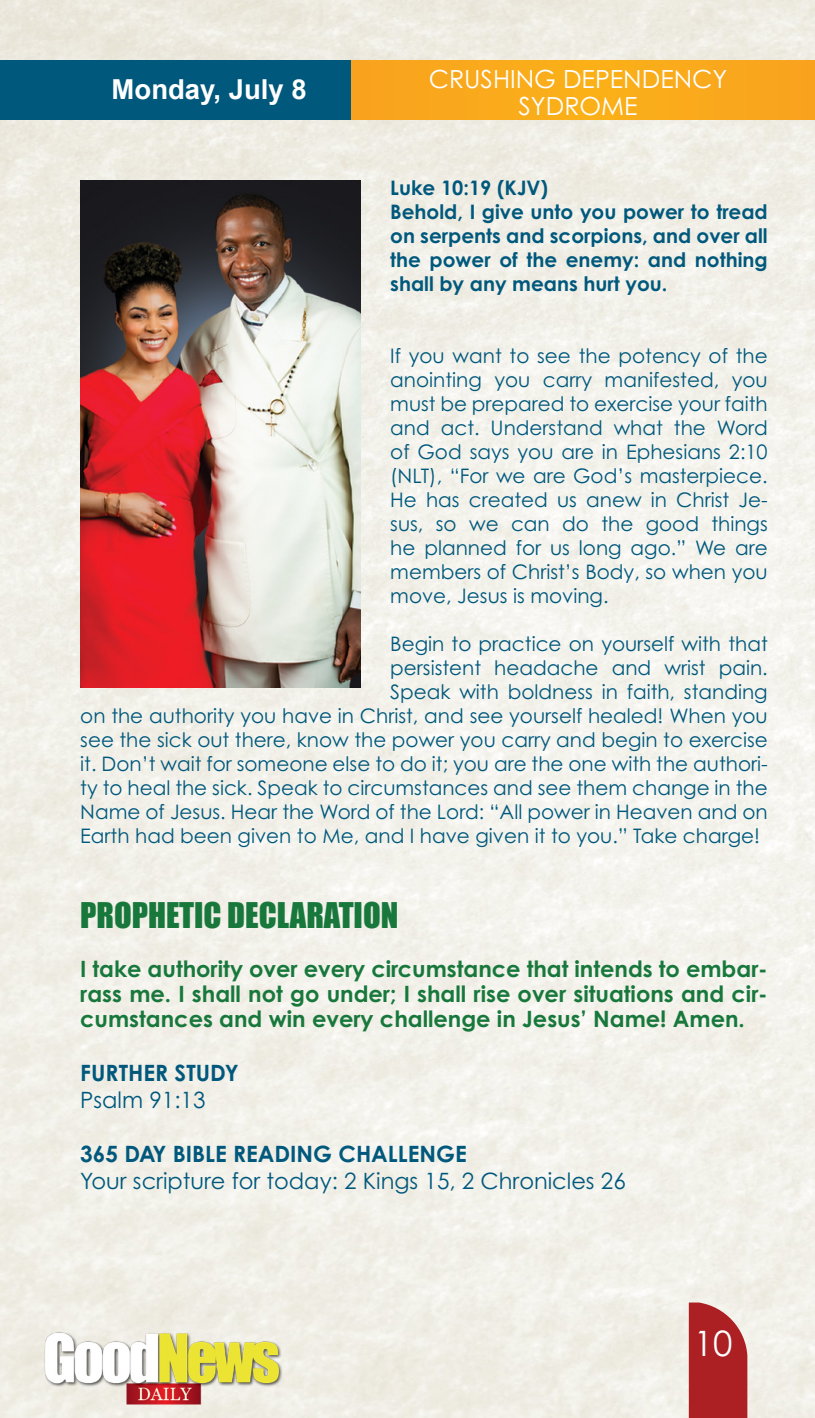
<style>
.page{position:relative;width:815px;height:1418px;background:#fff}
.page>*{position:absolute;margin:0;border:0;box-sizing:border-box;transform-origin:0 0}
.t1{font:35px "Century Gothic Pro";color:#fff}
.t2{font:32.5px "Impact";color:#18783c}
.t3{font:700 27.5px "Arial";color:#fff}
.t4{font:25px "Century Gothic Pro";color:#fff}
.t5{font:700 22.5px/25px "Century Gothic Pro";color:#18783c;text-align:justify}
.t6{font:22.5px "Century Gothic Pro";color:#00587c}
.t7{font:700 22.5px "Century Gothic Pro";color:#00587c}
.t8{font:20px/24px "Century Gothic Pro";color:#00587c;text-align:justify}
.t9{font:700 20px/24px "Century Gothic Pro";color:#00587c;text-align:justify}
</style>
<div class="page">
<img style="left:0;top:0;width:815px;height:1417px">
<div style="left:168px;top:60px;width:647px;height:60px;background:#f9a91c"></div>
<div style="left:0;top:60px;width:351px;height:60px;background:#00587c"></div>
<div style="left:689px;top:1302px;width:58px;height:115px;background:#ac1f22"></div>
<img style="left:39px;top:1330px;width:246px;height:76px">
<img style="left:80px;top:180px;width:280px;height:507px">
<p class="t3" style="left:112px;top:71px;width:197px">Monday, July 8</p>
<p class="t4" style="left:429px;top:63px;width:300px">CRUSHING DEPENDENCY</p>
<p class="t4" style="left:518px;top:91px;width:121px">SYDROME</p>
<p class="t9" style="left:390px;top:175px;width:159px">Luke 10:19 (KJV)</p>
<p class="t9" style="left:390px;top:199px;width:379px">Behold, I give unto you power to tread on serpents and scorpions, and over all the power of the enemy: and nothing shall by any means hurt you.</p>
<p class="t8" style="left:390px;top:343px;width:379px">If you want to see the potency of the anointing you carry manifested, you must be prepared to exercise your faith and act. Understand what the Word of God says you are in Ephesians 2:10 (NLT), “For we are God’s masterpiece.<br>He has created us anew in Christ Je&shy;sus, so we can do the good things he planned for us long ago.” We are members of Christ’s Body, so when you move, Jesus is moving.</p>
<p class="t8" style="left:390px;top:631px;width:379px">Begin to practice on yourself with that</p>
<p class="t8" style="left:390px;top:655px;width:379px">persistent headache and wrist pain.</p>
<p class="t8" style="left:390px;top:679px;width:379px">Speak with boldness in faith, standing</p>
<p class="t8" style="left:80px;top:703px;width:689px">on the authority you have in Christ, and see yourself healed! When you</p>
<p class="t8" style="left:80px;top:727px;width:689px">see the sick out there, know the power you carry and begin to exercise</p>
<p class="t8" style="left:80px;top:751px;width:689px">it. Don’t wait for someone else to do it; you are the one with the authori-</p>
<p class="t8" style="left:80px;top:775px;width:689px">ty to heal the sick. Speak to circumstances and see them change in the</p>
<p class="t8" style="left:80px;top:799px;width:689px">Name of Jesus. Hear the Word of the Lord: “All power in Heaven and on</p>
<p class="t8" style="left:80px;top:823px;width:681px">Earth had been given to Me, and I have given it to you.” Take charge!</p>
<p class="t2" style="left:80px;top:889px;width:320px">PROPHETIC DECLARATION</p>
<p class="t5" style="left:80px;top:955px;width:689px">I take authority over every circumstance that intends to embar&shy;rass me. I shall not go under; I shall rise over situations and cir&shy;cumstances and win every challenge in Jesus’ Name! Amen.</p>
<p class="t7" style="left:80px;top:1058px;width:160px">FURTHER STUDY</p>
<p class="t6" style="left:80px;top:1086px;width:127px">Psalm 91:13</p>
<p class="t7" style="left:80px;top:1139px;width:388px">365 DAY BIBLE READING CHALLENGE</p>
<p class="t6" style="left:80px;top:1167px;width:547px">Your scripture for today: 2 Kings 15, 2 Chronicles 26</p>
<h1 class="t1" style="left:694px;top:1322px;width:40px">10</h1>
</div>
